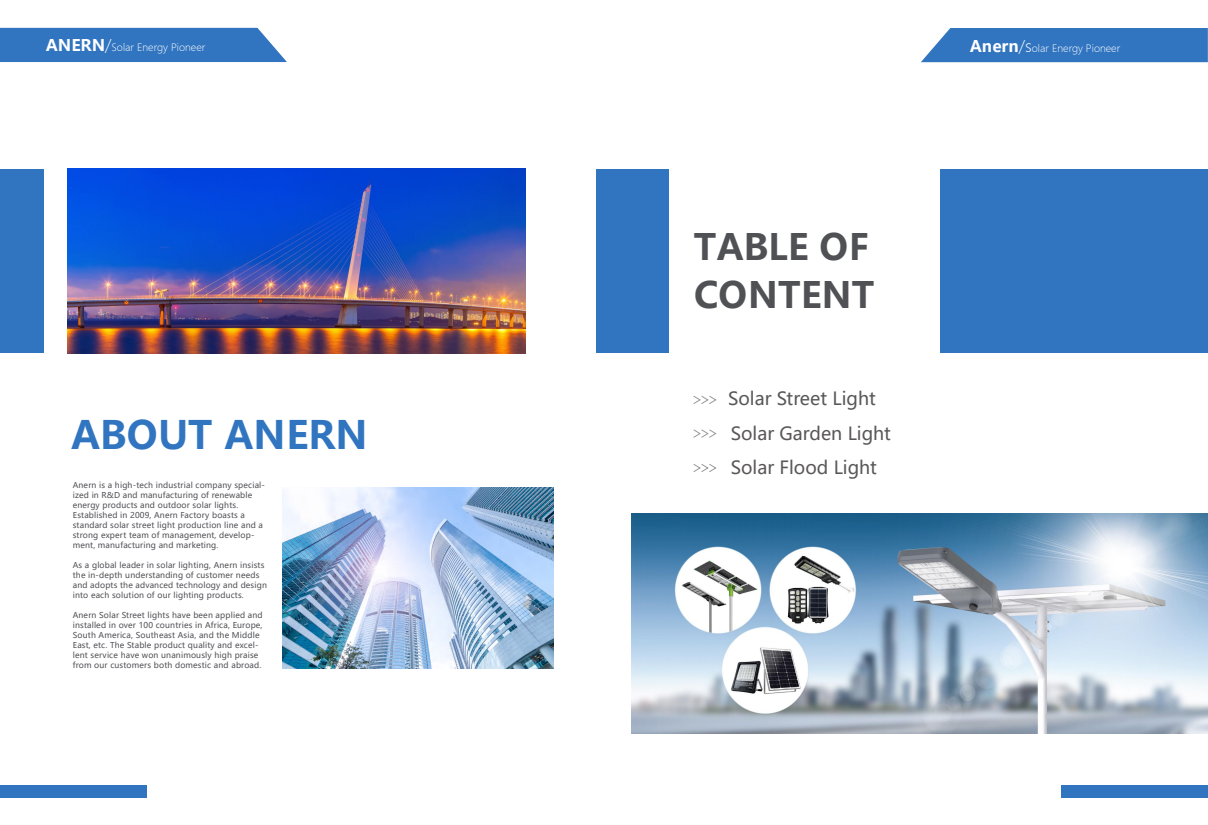
<style>
.page{position:relative;width:1208px;height:825px;background:#fff}
.page>*{position:absolute;margin:0;border:0;box-sizing:border-box;transform-origin:0 0}
.t1{font:700 38.8px "Microsoft Ya Hei";color:#3175c0}
.t2{font:700 36px/48px "Microsoft Ya Hei";color:#505155}
.t3{font:18px/34.7px "Microsoft Ya Hei";color:#595757}
.t4{font:300 10px "Microsoft Ya Hei";color:#fff}
.t5{font:8px/10px "Microsoft Ya Hei";letter-spacing:.02em;color:#505155}
.s1{font-weight:700;font-size:16px}
.s2{font-size:16px}
</style>
<div class="page">
<div style="left:0;top:28px;width:287px;height:34px;background:#3175c0"></div>
<div style="left:0;top:785px;width:146px;height:12px;background:#3175c0"></div>
<div style="left:1062px;top:785px;width:146px;height:12px;background:#3175c0"></div>
<div style="left:596px;top:170px;width:72px;height:183px;background:#3175c0"></div>
<div style="left:0;top:170px;width:44px;height:183px;background:#3175c0"></div>
<div style="left:940px;top:170px;width:268px;height:183px;background:#3175c0"></div>
<div style="left:921px;top:28px;width:286px;height:34px;background:#3175c0"></div>
<img style="left:68px;top:169px;width:458px;height:185px">
<svg style="left:693px;top:396px;width:24px;height:8px"></svg>
<svg style="left:693px;top:429px;width:24px;height:9px"></svg>
<svg style="left:693px;top:464px;width:24px;height:8px"></svg>
<img style="left:631px;top:514px;width:577px;height:219px">
<img style="left:282px;top:488px;width:271px;height:181px">
<p class="t4" style="left:46px;top:40px;width:161px"><span class="s1">ANERN</span><span class="s2">/</span>Solar Energy Pioneer</p>
<p class="t4" style="left:970px;top:41px;width:152px"><span class="s1">Anern</span><span class="s2">/s</span>olar Energy Pioneer</p>
<h1 class="t1" style="left:71px;top:408px;width:299px">ABOUT ANERN</h1>
<p class="t5" style="left:73px;top:480px;width:194px">Anern is a high-tech industrial company special&shy;ized in R&amp;D and manufacturing of renewable energy products and outdoor solar lights.<br>Established in 2009, Anern Factory boasts a standard solar street light production line and a strong expert team of management, develop&shy;ment, manufacturing and marketing.</p>
<p class="t5" style="left:73px;top:560px;width:196px">As a global leader in solar lighting, Anern insists the in-depth understanding of customer needs and adopts the advanced technology and design into each solution of our lighting products.</p>
<p class="t5" style="left:73px;top:610px;width:191px">Anern Solar Street lights have been applied and installed in over 100 countries in Africa, Europe, South America, Southeast Asia, and the Middle East, etc. The Stable product quality and excel&shy;lent service have won unanimously high praise from our customers both domestic and abroad.</p>
<h2 class="t2" style="left:694px;top:221px;width:182px">TABLE OF<br>CONTENT</h2>
<h3 class="t3" style="left:728px;top:381px;width:164px">Solar Street Light<br>Solar Garden Light<br>Solar Flood Light</h3>
</div>
